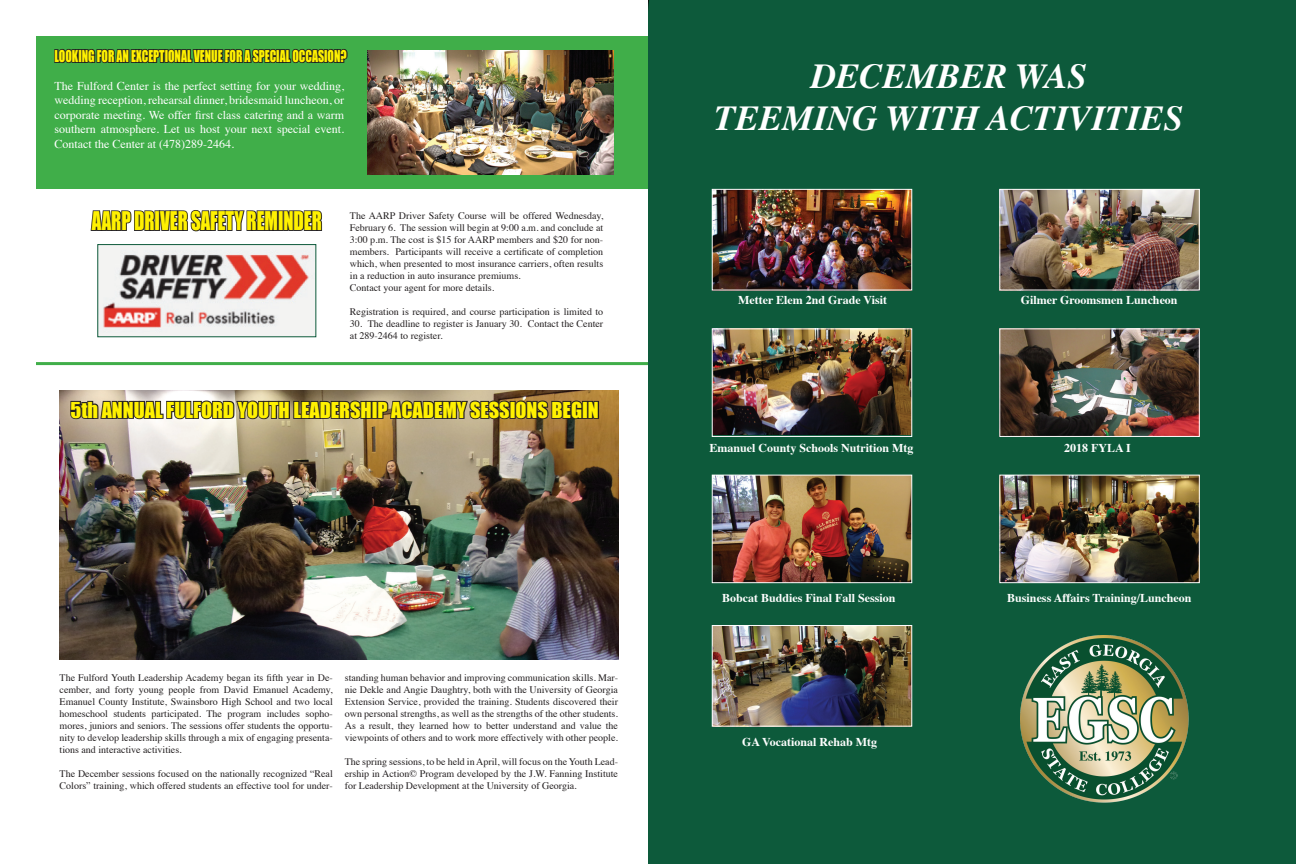
<style>
.page{position:relative;width:1296px;height:864px;background:#fff}
.page>*{position:absolute;margin:0;border:0;box-sizing:border-box;transform-origin:0 0}
.t1{font:italic 700 35px/42px "Times";color:#fff;text-align:center}
.t2{font:23.7px "Impact";color:#fff101;scale:.79 1}
.t3{font:20.2px "Impact";color:#fff101}
.t4{font:15px "Impact";color:#fff101;scale:.79 1}
.t5{font:12px/14.4px "Times";color:#fff;text-align:justify}
.t6{font:700 12px "Times";color:#fff}
.t7{font:10px/12px "Times";color:#231f20}
</style>
<div class="page">
<div style="left:36px;top:36px;width:612px;height:153px;background:#40ae49"></div>
<img style="left:60px;top:391px;width:558px;height:269px">
<svg style="left:69px;top:390px;width:531px;height:38px;background:#8e806b"></svg>
<svg style="left:90px;top:210px;width:233px;height:47px"></svg>
<hr style="left:36px;top:362px;width:612px;height:3px;background:#40ae49">
<svg style="left:54px;top:48px;width:294px;height:16px"></svg>
<img style="left:368px;top:51px;width:245px;height:123px">
<div style="left:648px;top:0;width:648px;height:864px;background:#0d5a3b"></div>
<img style="left:1001px;top:330px;width:197px;height:105px">
<div style="left:999px;top:328px;width:201px;height:109px;border:1px solid #fff"></div>
<img style="left:714px;top:191px;width:196px;height:98px">
<div style="left:712px;top:189px;width:200px;height:102px;border:1px solid #fff"></div>
<img style="left:1001px;top:477px;width:197px;height:104px">
<div style="left:999px;top:475px;width:201px;height:108px;border:1px solid #fff"></div>
<img style="left:714px;top:477px;width:196px;height:104px">
<div style="left:712px;top:475px;width:200px;height:108px;border:1px solid #fff"></div>
<img style="left:714px;top:330px;width:196px;height:105px">
<div style="left:712px;top:328px;width:200px;height:109px;border:1px solid #fff"></div>
<img style="left:1001px;top:191px;width:197px;height:98px">
<div style="left:999px;top:189px;width:201px;height:102px;border:1px solid #fff"></div>
<img style="left:714px;top:627px;width:196px;height:98px">
<div style="left:712px;top:625px;width:200px;height:102px;border:1px solid #fff"></div>
<img style="left:99px;top:246px;width:215px;height:89px">
<div style="left:97px;top:244px;width:219px;height:93px;border:1px solid #0d5a3b"></div>
<img style="left:1021px;top:635px;width:168px;height:168px">
<h3 class="t4" style="left:55px;top:44px;width:371px">LOOKING FOR AN EXCEPTIONAL VENUE FOR A SPECIAL OCCASION?</h3>
<p class="t5" style="left:55px;top:78px;width:291px">The Fulford Center is the perfect setting for your wedding, wedding reception, rehearsal dinner, bridesmaid luncheon, or corporate meeting. We offer first class catering and a warm southern atmosphere. Let us host your next special event.<br>Contact the Center at (478)289-2464.</p>
<h2 class="t2" style="left:92px;top:202px;width:293px">AARP DRIVER SAFETY REMINDER</h2>
<p class="t7" style="left:350px;top:209px;width:255px">The AARP Driver Safety Course will be offered Wednesday, February 6. The session will begin at 9:00 a.m. and conclude at 3:00 p.m. The cost is $15 for AARP members and $20 for non&shy;members. Participants will receive a certificate of completion which, when presented to most insurance carriers, often results in a reduction in auto insurance premiums.<br>Contact your agent for more details.</p>
<p class="t7" style="left:350px;top:305px;width:255px">Registration is required, and course participation is limited to</p>
<p class="t7" style="left:350px;top:317px;width:255px">30. The deadline to register is January 30. Contact the Center at 289-2464 to register.</p>
<h3 class="t3" style="left:71px;top:394px;width:530px">5th ANNUAL FULFORD YOUTH LEADERSHIP ACADEMY SESSIONS BEGIN</h3>
<p class="t7" style="left:60px;top:671px;width:275px;text-align:justify">The Fulford Youth Leadership Academy began its fifth year in De&shy;cember, and forty young people from David Emanuel Academy, Emanuel County Institute, Swainsboro High School and two local homeschool students participated. The program includes sopho&shy;mores, juniors and seniors. The sessions offer students the opportu&shy;nity to develop leadership skills through a mix of engaging presenta&shy;tions and interactive activities.</p>
<p class="t7" style="left:60px;top:767px;width:275px">The December sessions focused on the nationally recognized “Real<br>Colors” training, which offered students an effective tool for under-</p>
<p class="t7" style="left:345px;top:671px;width:275px;text-align:justify">standing human behavior and improving communication skills. Mar&shy;nie Dekle and Angie Daughtry, both with the University of Georgia Extension Service, provided the training. Students discovered their own personal strengths, as well as the strengths of the other students.<br>As a result, they learned how to better understand and value the viewpoints of others and to work more effectively with other people.</p>
<p class="t7" style="left:345px;top:755px;width:275px;text-align:justify">The spring sessions, to be held in April, will focus on the Youth Lead&shy;ership in Action© Program developed by the J.W. Fanning Institute for Leadership Development at the University of Georgia.</p>
<h1 class="t1" style="left:714px;top:52px;width:470px">DECEMBER WAS<br>TEEMING WITH ACTIVITIES</h1>
<p class="t6" style="left:738px;top:289px;width:151px">Metter Elem 2nd Grade Visit</p>
<p class="t6" style="left:1021px;top:289px;width:158px">Gilmer Groomsmen Luncheon</p>
<p class="t6" style="left:710px;top:437px;width:206px">Emanuel County Schools Nutrition Mtg</p>
<p class="t6" style="left:1064px;top:437px;width:68px">2018 FYLA I</p>
<p class="t6" style="left:722px;top:586px;width:175px">Bobcat Buddies Final Fall Session</p>
<p class="t6" style="left:1007px;top:586px;width:186px">Business Affairs Training/Luncheon</p>
<p class="t6" style="left:742px;top:730px;width:137px">GA Vocational Rehab Mtg</p>
</div>
